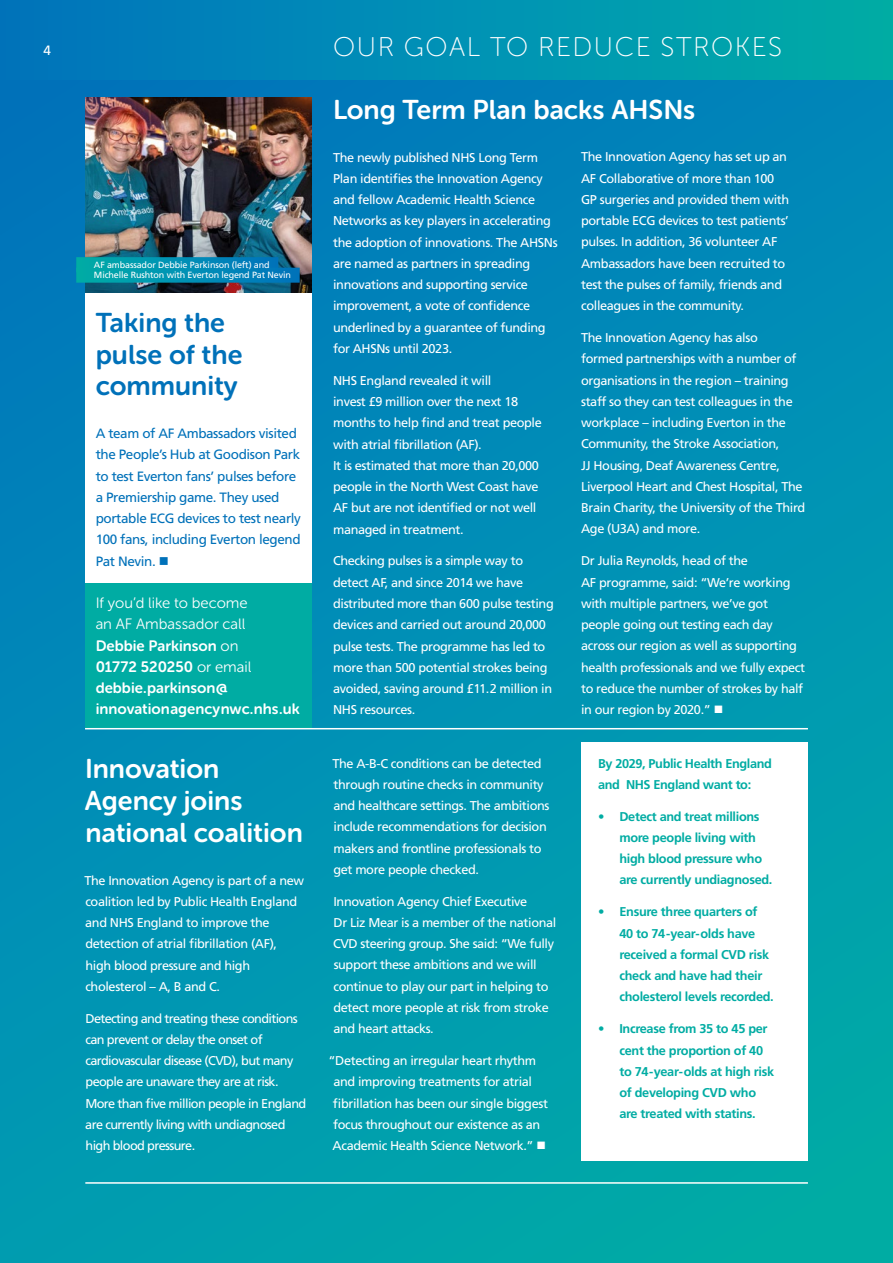
<style>
.page{position:relative;width:893px;height:1263px;background:#fff}
.page>*{position:absolute;margin:0;border:0;box-sizing:border-box;transform-origin:0 0}
.t1{font:27px/32px "Museo Sans Rounded 700";color:#fff}
.t2{font:27px/32px "Museo Sans Rounded 700";color:#0071b9}
.t3{font:27px "Museo Sans Rounded 100";letter-spacing:.06em;color:#fff}
.t4{font:15px/21.3px "Museo Sans Rounded 700";color:#fff}
.t5{font:15px/21.3px "Museo Sans Rounded 300";color:#fff}
.t6{font:13.5px/21.3px "Frutiger LT Std";letter-spacing:-.03em;color:#0071b9}
.t7{font:13.5px "Frutiger LT Std";color:#fff}
.t8{font:12.75px/21.3px "Frutiger LT Std";letter-spacing:-.03em;color:#fff}
.t9{font:700 12.75px/21.3px "Frutiger LT Std";letter-spacing:-.025em;color:#00aca3}
.t10{font:12.75px/21.3px "Frutiger LT Std";letter-spacing:-.05em;color:#fff}
.t11{font:9px/10.5px "Frutiger LT Std";letter-spacing:-.015em;color:#fff}
.s1{font-family:"Museo Sans Rounded 300"}
</style>
<div class="page">
<div style="left:0;top:0;width:893px;height:1263px;background:linear-gradient(to bottom,#007cbc,#00a4ac)"></div>
<div style="left:85px;top:272px;width:227px;height:311px;background:#fff"></div>
<div style="left:0;top:0;width:893px;height:79px;background:linear-gradient(to right,#0073be,#00ada8)"></div>
<img style="left:85px;top:98px;width:227px;height:195px">
<svg style="left:76px;top:257px;width:202px;height:11px;background:#008fb1"></svg>
<svg style="left:76px;top:268px;width:224px;height:15px;background:#008eb0"></svg>
<div style="left:85px;top:583px;width:227px;height:146px;background:#00aca3"></div>
<hr style="left:85px;top:728px;width:723px;height:1px;background:#fff">
<div style="left:581px;top:742px;width:227px;height:419px;background:#fff"></div>
<hr style="left:85px;top:1182px;width:723px;height:2px;background:#fff">
<p class="t7" style="left:44px;top:43px;width:9px">4</p>
<p class="t11" style="left:94px;top:259px;width:198px">AF ambassador Debbie Parkinson (left) and<br>Michelle Rushton with Everton legend Pat Nevin</p>
<h1 class="t2" style="left:96px;top:306px;width:148px">Taking the pulse of the community</h1>
<p class="t6" style="left:96px;top:423px;width:207px">A team of AF Ambassadors visited the People’s Hub at Goodison Park to test Everton fans’ pulses before a Premiership game. They used portable ECG devices to test nearly<br>100 fans, including Everton legend<br>Pat Nevin. ■</p>
<p class="t5" style="left:96px;top:592px;width:153px">If you’d like to become an AF Ambassador call</p>
<p class="t4" style="left:96px;top:635px;width:206px">Debbie Parkinson <span class="s1">on<br></span>01772 520250 <span class="s1">or email </span>debbie.parkinson@ innovationagencynwc.nhs.uk</p>
<h1 class="t1" style="left:85px;top:753px;width:219px">Innovation<br>Agency joins national coalition</h1>
<p class="t8" style="left:84px;top:869px;width:221px">The Innovation Agency is part of a new coalition led by Public Health England and NHS England to improve the detection of atrial fibrillation (AF), high blood pressure and high cholesterol – A, B and C.</p>
<p class="t10" style="left:85px;top:1008px;width:223px">Detecting and treating these conditions can prevent or delay the onset of cardiovascular disease (CVD), but many people are unaware they are at risk.<br>More than five million people in England are currently living with undiagnosed high blood pressure.</p>
<h1 class="t3" style="left:333px;top:32px;width:450px">OUR GOAL TO REDUCE STROKES</h1>
<h1 class="t1" style="left:333px;top:94px;width:364px">Long Term Plan backs AHSNs</h1>
<p class="t8" style="left:333px;top:147px;width:226px">The newly published NHS Long Term Plan identifies the Innovation Agency and fellow Academic Health Science Networks as key players in accelerating the adoption of innovations. The AHSNs are named as partners in spreading innovations and supporting service improvement, a vote of confidence underlined by a guarantee of funding for AHSNs until 2023.</p>
<p class="t8" style="left:333px;top:370px;width:210px">NHS England revealed it will<br>invest £9 million over the next 18 months to help find and treat people with atrial fibrillation (AF).<br>It is estimated that more than 20,000 people in the North West Coast have<br>AF but are not identified or not well managed in treatment.</p>
<p class="t8" style="left:333px;top:550px;width:222px">Checking pulses is a simple way to detect AF, and since 2014 we have distributed more than 600 pulse testing devices and carried out around 20,000 pulse tests. The programme has led to more than 500 potential strokes being avoided, saving around £11.2 million in NHS resources.</p>
<p class="t8" style="left:581px;top:146px;width:210px">The Innovation Agency has set up an AF Collaborative of more than 100<br>GP surgeries and provided them with portable ECG devices to test patients’ pulses. In addition, 36 volunteer AF Ambassadors have been recruited to test the pulses of family, friends and colleagues in the community.</p>
<p class="t8" style="left:581px;top:327px;width:226px">The Innovation Agency has also<br>formed partnerships with a number of organisations in the region – training staff so they can test colleagues in the workplace – including Everton in the Community, the Stroke Association,<br>JJ Housing, Deaf Awareness Centre, Liverpool Heart and Chest Hospital, The Brain Charity, the University of the Third Age (U3A) and more.</p>
<p class="t8" style="left:581px;top:550px;width:225px">Dr Julia Reynolds, head of the<br>AF programme, said: “We’re working with multiple partners, we’ve got people going out testing each day across our region as well as supporting health professionals and we fully expect to reduce the number of strokes by half in our region by 2020.” ■</p>
<p class="t8" style="left:332px;top:752px;width:218px">The A-B-C conditions can be detected through routine checks in community and healthcare settings. The ambitions include recommendations for decision makers and frontline professionals to get more people checked.</p>
<p class="t8" style="left:333px;top:891px;width:225px">Innovation Agency Chief Executive<br>Dr Liz Mear is a member of the national CVD steering group. She said: “We fully support these ambitions and we will continue to play our part in helping to detect more people at risk from stroke and heart attacks.</p>
<p class="t8" style="left:333px;top:1050px;width:217px;text-indent:-4px">“Detecting an irregular heart rhythm and improving treatments for atrial fibrillation has been our single biggest focus throughout our existence as an Academic Health Science Network.” ■</p>
<p class="t9" style="left:598px;top:752px;width:175px">By 2029, Public Health England and NHS England want to:</p>
<p class="t9" style="left:619px;top:806px;width:155px;text-indent:-21px">• Detect and treat millions more people living with high blood pressure who are currently undiagnosed.</p>
<p class="t9" style="left:619px;top:901px;width:156px;text-indent:-21px">• Ensure three quarters of<br>40 to 74-year-olds have received a formal CVD risk check and have had their cholesterol levels recorded.</p>
<p class="t9" style="left:619px;top:1018px;width:156px;text-indent:-21px">• Increase from 35 to 45 per cent the proportion of 40 to 74-year-olds at high risk of developing CVD who are treated with statins.</p>
</div>
